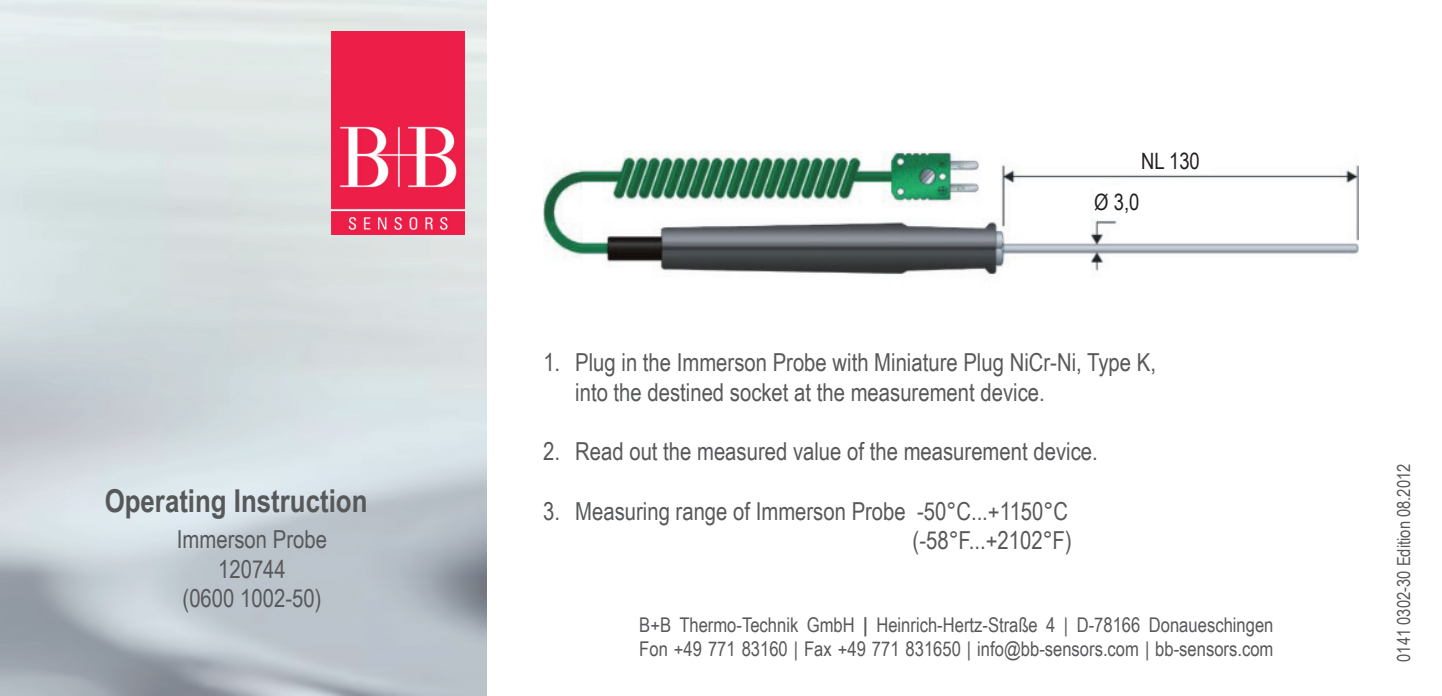
<style>
.page{position:relative;width:1442px;height:696px;background:#fff}
.page>*{position:absolute;margin:0;border:0;box-sizing:border-box;transform-origin:0 0}
.t1{font:700 31.5px "Arial Narrow";color:#57585a}
.t2{font:24.75px/29.7px "Arial Narrow";color:#57585a;text-align:center}
.t3{font:22.5px "Arial Narrow";color:#231f20}
.t4{font:20.25px/24.3px "Arial Narrow";color:#57585a}
.t5{font:18px "Arial Narrow";color:#57585a}
.s1{font-weight:700}
</style>
<div class="page">
<img style="left:0;top:0;width:486px;height:695px">
<img style="left:332px;top:32px;width:132px;height:202px">
<img style="left:543px;top:150px;width:815px;height:125px">
<div style="left:1141px;top:148px;width:70px;height:26px;background:#fff"></div>
<div style="left:1094px;top:186px;width:57px;height:32px;background:#fff"></div>
<p class="t1" style="left:105px;top:476px;width:264px">Operating Instruction</p>
<p class="t2" style="left:177px;top:523px;width:152px">Immerson Probe<br>120744<br>(0600 1002-50)</p>
<p class="t3" style="left:1141px;top:145px;width:60px">NL 130</p>
<p class="t3" style="left:1094px;top:186px;width:47px">Ø 3,0</p>
<p class="t2" style="left:575px;top:346px;width:582px;text-align:left;text-indent:-32px">1. Plug in the Immerson Probe with Miniature Plug NiCr-Ni, Type K, into the destined socket at the measurement device.</p>
<p class="t2" style="left:543px;top:435px;width:556px">2. Read out the measured value of the measurement device.</p>
<p class="t2" style="left:543px;top:495px;width:530px;text-align:right">3. Measuring range of Immerson Probe -50°C...+1150°C (-58°F...+2102°F)</p>
<p class="t4" style="left:639px;top:611px;width:635px">B+B Thermo-Technik GmbH <span class="s1">|</span> Heinrich-Hertz-Straße 4 | D-78166 Donaueschingen<br>Fon +49 771 83160 | Fax +49 771 831650 | info@bb-sensors.com | bb-sensors.com</p>
<p class="t5" style="left:1390px;top:661px;width:199px;rotate:-90deg">0141 0302-30 Edition 08.2012</p>
</div>
